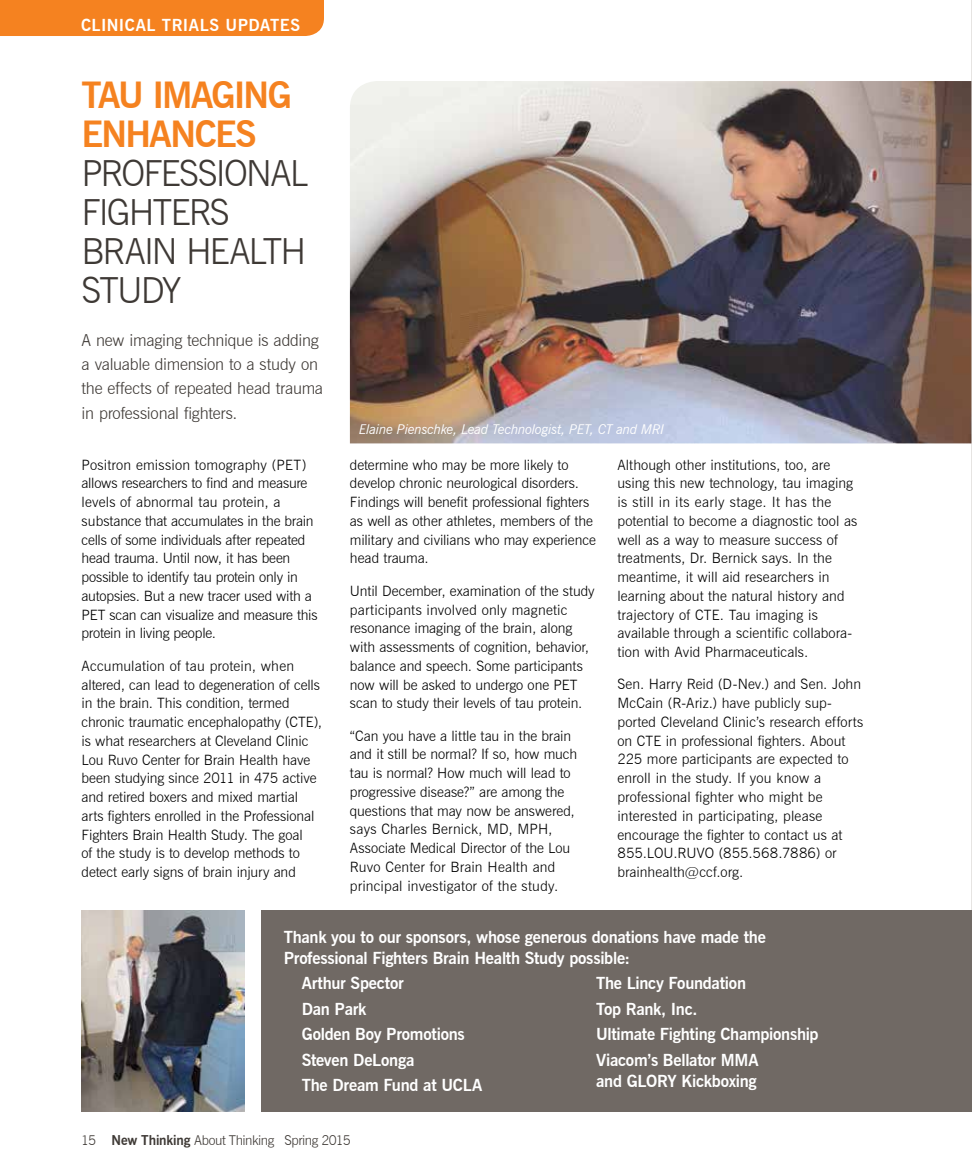
<style>
.page{position:relative;width:972px;height:1175px;background:#fff}
.page>*{position:absolute;margin:0;border:0;box-sizing:border-box;transform-origin:0 0}
.t1{font:300 36px/39px "News Gothic BT";letter-spacing:-.05em;color:#3e3935}
.t2{font:700 36px/39px "News Gothic BT";letter-spacing:-.05em;color:#f58220}
.t3{font:700 16.5px/25.5px "News Gothic BT";letter-spacing:-.015em;color:#fff}
.t4{font:300 16.5px/24px "News Gothic BT";letter-spacing:-.01em;color:#3e3935}
.t5{font:700 16.5px "News Gothic BT";letter-spacing:.03em;color:#fff}
.t6{font:300 14.25px/18.8px "News Gothic BT";color:#000}
.t7{font:italic 13.5px "News Gothic BT";letter-spacing:-.02em;color:#fff}
.t8{font:300 13.5px "News Gothic BT";letter-spacing:-.035em;color:#3e3935}
.s1{font-weight:700}
</style>
<div class="page">
<hr style="left:971px;top:0;width:1px;height:1111px;background:#e6e4e2">
<div style="left:0;top:0;width:324px;height:36px;background:#f58220"></div>
<div style="left:261px;top:910px;width:710px;height:201px;background:#706964"></div>
<img style="left:82px;top:910px;width:163px;height:201px">
<img style="left:350px;top:81px;width:621px;height:362px">
<p class="t5" style="left:81px;top:15px;width:221px">CLINICAL TRIALS UPDATES</p>
<h1 class="t2" style="left:82px;top:76px;width:212px">TAU IMAGING<br>ENHANCES</h1>
<h1 class="t1" style="left:82px;top:154px;width:228px">PROFESSIONAL<br>FIGHTERS<br>BRAIN HEALTH<br>STUDY</h1>
<p class="t4" style="left:82px;top:328px;width:243px">A new imaging technique is adding a valuable dimension to a study on the effects of repeated head trauma in professional fighters.</p>
<p class="t7" style="left:359px;top:421px;width:307px">Elaine Pienschke, Lead Technologist, PET, CT and MRI</p>
<p class="t6" style="left:82px;top:455px;width:237px">Positron emission tomography (PET) allows researchers to find and measure levels of abnormal tau protein, a substance that accumulates in the brain cells of some individuals after repeated head trauma. Until now, it has been possible to identify tau protein only in autopsies. But a new tracer used with a PET scan can visualize and measure this protein in living people.</p>
<p class="t6" style="left:82px;top:656px;width:242px">Accumulation of tau protein, when altered, can lead to degeneration of cells in the brain. This condition, termed chronic traumatic encephalopathy (CTE), is what researchers at Cleveland Clinic Lou Ruvo Center for Brain Health have been studying since 2011 in 475 active and retired boxers and mixed martial arts fighters enrolled in the Professional Fighters Brain Health Study. The goal<br>of the study is to develop methods to detect early signs of brain injury and</p>
<p class="t6" style="left:617px;top:455px;width:241px">Although other institutions, too, are using this new technology, tau imaging is still in its early stage. It has the potential to become a diagnostic tool as well as a way to measure success of treatments, Dr. Bernick says. In the meantime, it will aid researchers in learning about the natural history and trajectory of CTE. Tau imaging is available through a scientific collabora&shy;tion with Avid Pharmaceuticals.</p>
<p class="t6" style="left:617px;top:675px;width:247px">Sen. Harry Reid (D-Nev.) and Sen. John McCain (R-Ariz.) have publicly sup&shy;ported Cleveland Clinic’s research efforts on CTE in professional fighters. About 225 more participants are expected to enroll in the study. If you know a professional fighter who might be interested in participating, please encourage the fighter to contact us at 855.LOU.RUVO (855.568.7886) or brainhealth@ccf.org.</p>
<p class="t6" style="left:350px;top:455px;width:248px">determine who may be more likely to develop chronic neurological disorders.<br>Findings will benefit professional fighters as well as other athletes, members of the military and civilians who may experience head trauma.</p>
<p class="t6" style="left:350px;top:581px;width:246px">Until December, examination of the study participants involved only magnetic resonance imaging of the brain, along with assessments of cognition, behavior, balance and speech. Some participants now will be asked to undergo one PET scan to study their levels of tau protein.</p>
<p class="t6" style="left:350px;top:726px;width:229px">“Can you have a little tau in the brain and it still be normal? If so, how much tau is normal? How much will lead to progressive disease?” are among the questions that may now be answered, says Charles Bernick, MD, MPH, Associate Medical Director of the Lou Ruvo Center for Brain Health and principal investigator of the study.</p>
<p class="t3" style="left:284px;top:926px;width:484px;line-height:21px">Thank you to our sponsors, whose generous donations have made the<br>Professional Fighters Brain Health Study possible:</p>
<p class="t3" style="left:302px;top:970px;width:182px">Arthur Spector<br>Dan Park<br>Golden Boy Promotions<br>Steven DeLonga<br>The Dream Fund at UCLA</p>
<p class="t3" style="left:596px;top:970px;width:224px">The Lincy Foundation<br>Top Rank, Inc.<br>Ultimate Fighting Championship<br>Viacom’s Bellator MMA</p>
<p class="t3" style="left:596px;top:1067px;width:162px">and GLORY Kickboxing</p>
<p class="t8" style="left:81px;top:1131px;width:271px">15 <span class="s1">New Thinking</span> About Thinking Spring 2015</p>
</div>
